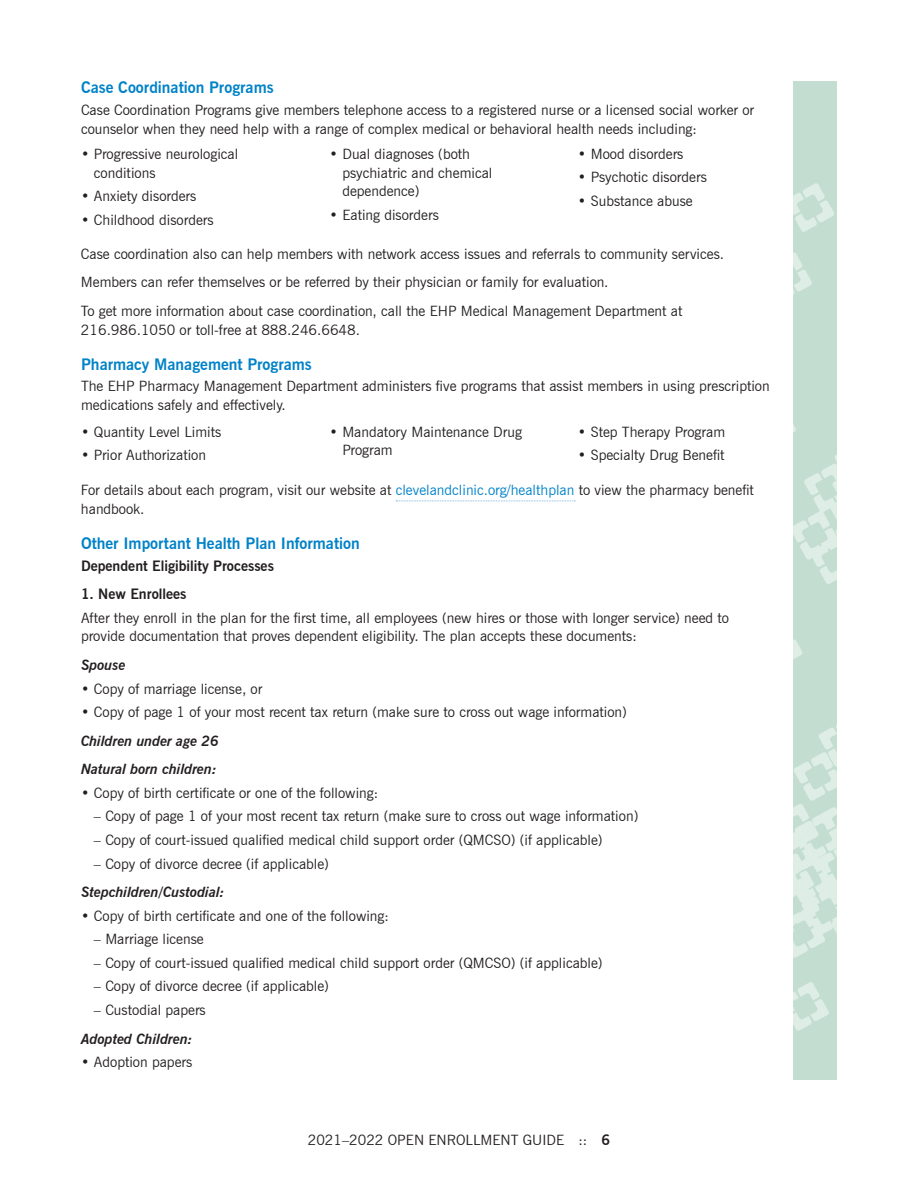
<style>
.page{position:relative;width:918px;height:1188px;background:#fff}
.page>*{position:absolute;margin:0;border:0;box-sizing:border-box;transform-origin:0 0}
.t1{font:700 15.75px "News Gothic BT";color:#0082c8}
.t2{font:14.25px/18.8px "News Gothic BT";color:#231f20}
.t3{font:italic 700 14.25px/28.5px "News Gothic BT";color:#231f20}
.t4{font:700 14.25px "News Gothic BT";color:#231f20}
.s1{color:#0082c8}
.s2{font-weight:700}
</style>
<div class="page">
<svg style="left:396px;top:501px;width:179px;height:1px"></svg>
<div style="left:794px;top:81px;width:43px;height:999px;background:#c3ded0"></div>
<svg style="left:794px;top:183px;width:40px;height:49px"></svg>
<svg style="left:794px;top:252px;width:18px;height:42px"></svg>
<svg style="left:794px;top:982px;width:35px;height:49px"></svg>
<svg style="left:794px;top:725px;width:43px;height:233px"></svg>
<svg style="left:794px;top:639px;width:8px;height:20px"></svg>
<svg style="left:794px;top:426px;width:43px;height:158px"></svg>
<p class="t1" style="left:81px;top:78px;width:194px">Case Coordination Programs</p>
<p class="t2" style="left:81px;top:100px;width:675px">Case Coordination Programs give members telephone access to a registered nurse or a licensed social worker or counselor when they need help with a range of complex medical or behavioral health needs including:</p>
<p class="t2" style="left:94px;top:144px;width:146px;text-indent:-13px">• Progressive neurological conditions</p>
<p class="t2" style="left:81px;top:187px;width:117px">• Anxiety disorders</p>
<p class="t2" style="left:81px;top:210px;width:134px">• Childhood disorders</p>
<p class="t2" style="left:342px;top:144px;width:152px;text-indent:-13px">• Dual diagnoses (both psychiatric and chemical dependence)</p>
<p class="t2" style="left:329px;top:205px;width:111px">• Eating disorders</p>
<p class="t2" style="left:578px;top:144px;width:107px">• Mood disorders</p>
<p class="t2" style="left:578px;top:168px;width:131px">• Psychotic disorders</p>
<p class="t2" style="left:578px;top:192px;width:117px">• Substance abuse</p>
<p class="t2" style="left:81px;top:239px;width:645px;line-height:28.5px">Case coordination also can help members with network access issues and referrals to community services.<br>Members can refer themselves or be referred by their physician or family for evaluation.<br>To get more information about case coordination, call the EHP Medical Management Department at</p>
<p class="t2" style="left:81px;top:320px;width:281px">216.986.1050 or toll-free at 888.246.6648.</p>
<p class="t1" style="left:81px;top:354px;width:232px">Pharmacy Management Programs</p>
<p class="t2" style="left:81px;top:377px;width:690px">The EHP Pharmacy Management Department administers five programs that assist members in using prescription medications safely and effectively.</p>
<p class="t2" style="left:81px;top:422px;width:142px">• Quantity Level Limits</p>
<p class="t2" style="left:81px;top:446px;width:127px">• Prior Authorization</p>
<p class="t2" style="left:342px;top:422px;width:181px;text-indent:-13px">• Mandatory Maintenance Drug<br>Program</p>
<p class="t2" style="left:578px;top:422px;width:149px">• Step Therapy Program</p>
<p class="t2" style="left:578px;top:446px;width:148px">• Specialty Drug Benefit</p>
<p class="t2" style="left:81px;top:480px;width:674px">For details about each program, visit our website at <span class="s1">clevelandclinic.org/healthplan</span> to view the pharmacy benefit handbook.</p>
<p class="t1" style="left:81px;top:533px;width:280px">Other Important Health Plan Information</p>
<p class="t4" style="left:81px;top:557px;width:194px">Dependent Eligibility Processes</p>
<p class="t4" style="left:81px;top:585px;width:107px">1. New Enrollees</p>
<p class="t2" style="left:81px;top:608px;width:650px">After they enroll in the plan for the first time, all employees (new hires or those with longer service) need to provide documentation that proves dependent eligibility. The plan accepts these documents:</p>
<p class="t3" style="left:81px;top:651px;width:46px">Spouse</p>
<p class="t2" style="left:81px;top:679px;width:183px">• Copy of marriage license, or</p>
<p class="t2" style="left:81px;top:703px;width:547px">• Copy of page 1 of your most recent tax return (make sure to cross out wage information)</p>
<p class="t3" style="left:81px;top:726px;width:139px">Children under age 26<br>Natural born children:</p>
<p class="t2" style="left:81px;top:783px;width:299px">• Copy of birth certificate or one of the following:</p>
<p class="t2" style="left:94px;top:807px;width:546px">– Copy of page 1 of your most recent tax return (make sure to cross out wage information)</p>
<p class="t2" style="left:94px;top:830px;width:510px">– Copy of court-issued qualified medical child support order (QMCSO) (if applicable)</p>
<p class="t2" style="left:94px;top:854px;width:237px">– Copy of divorce decree (if applicable)</p>
<p class="t3" style="left:81px;top:878px;width:145px">Stepchildren/Custodial:</p>
<p class="t2" style="left:81px;top:906px;width:309px">• Copy of birth certificate and one of the following:</p>
<p class="t2" style="left:94px;top:930px;width:111px">– Marriage license</p>
<p class="t2" style="left:94px;top:953px;width:510px">– Copy of court-issued qualified medical child support order (QMCSO) (if applicable)</p>
<p class="t2" style="left:94px;top:977px;width:237px">– Copy of divorce decree (if applicable)</p>
<p class="t2" style="left:94px;top:1001px;width:113px">– Custodial papers</p>
<p class="t3" style="left:81px;top:1024px;width:113px">Adopted Children:</p>
<p class="t2" style="left:81px;top:1053px;width:113px">• Adoption papers</p>
<p class="t2" style="left:308px;top:1130px;width:304px">2021–2022 OPEN ENROLLMENT GUIDE :: <span class="s2">6</span></p>
</div>
